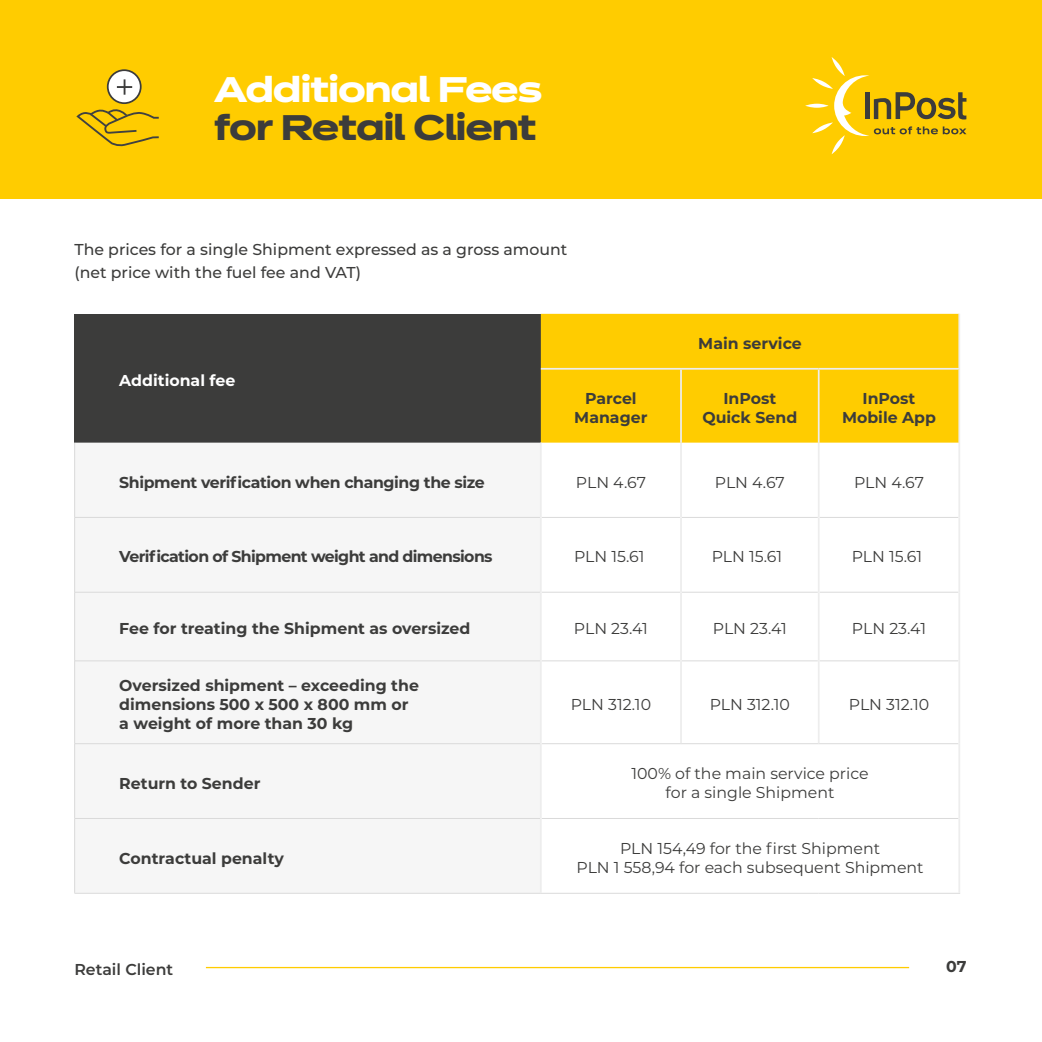
<style>
.page{position:relative;width:1042px;height:1042px;background:#fff}
.page>*{position:absolute;margin:0;border:0;box-sizing:border-box;transform-origin:0 0}
.t1{font:700 35px "Dinamit";letter-spacing:-.02em;color:#3c3c3b}
.t2{font:700 35px "Dinamit";letter-spacing:-.02em;color:#fff}
.t3{font:15.75px/18.9px "Montserrat";color:#3c3c3b;text-align:center}
.t4{font:700 15.75px/18.9px "Montserrat";color:#3c3c3b;text-align:center}
.t5{font:500 15.75px/22.8px "Montserrat";color:#3c3c3b}
.t6{font:700 15.75px "Montserrat";letter-spacing:-.04em;color:#3c3c3b}
.t7{font:700 15.75px "Montserrat";letter-spacing:-.025em;color:#3c3c3b}
.t8{font:700 15.75px "Montserrat";color:#fff}
.t9{font:600 15.75px "Montserrat";color:#3c3c3b}
</style>
<div class="page">
<div style="left:0;top:0;width:1042px;height:198px;background:#fc0"></div>
<svg style="left:805px;top:104px;width:23px;height:4px"></svg>
<svg style="left:812px;top:57px;width:154px;height:97px"></svg>
<div style="left:108px;top:70px;width:33px;height:33px;background:#fff;border-radius:50%"></div>
<div style="left:107px;top:69px;width:35px;height:35px;border:2px solid #3c3c3b;border-radius:50%"></div>
<svg style="left:76px;top:109px;width:83px;height:38px"></svg>
<svg style="left:117px;top:79px;width:15px;height:16px"></svg>
<div style="left:75px;top:314px;width:466px;height:129px;background:#3c3c3b"></div>
<div style="left:541px;top:314px;width:417px;height:129px;background:#fc0"></div>
<div style="left:75px;top:443px;width:465px;height:450px;background:#f6f6f6"></div>
<hr style="left:75px;top:517px;width:465px;height:1px;background:#dadada">
<hr style="left:542px;top:517px;width:138px;height:1px;background:#dadada">
<hr style="left:682px;top:517px;width:136px;height:1px;background:#dadada">
<hr style="left:819px;top:517px;width:139px;height:1px;background:#dadada">
<hr style="left:75px;top:592px;width:465px;height:1px;background:#dadada">
<hr style="left:542px;top:592px;width:138px;height:1px;background:#dadada">
<hr style="left:682px;top:592px;width:136px;height:1px;background:#dadada">
<hr style="left:819px;top:592px;width:139px;height:1px;background:#dadada">
<hr style="left:75px;top:660px;width:465px;height:1px;background:#dadada">
<hr style="left:542px;top:660px;width:138px;height:1px;background:#dadada">
<hr style="left:682px;top:660px;width:136px;height:1px;background:#dadada">
<hr style="left:819px;top:660px;width:139px;height:1px;background:#dadada">
<hr style="left:75px;top:743px;width:465px;height:1px;background:#dadada">
<hr style="left:542px;top:743px;width:139px;height:1px;background:#dadada">
<hr style="left:681px;top:743px;width:138px;height:1px;background:#dadada">
<hr style="left:819px;top:743px;width:139px;height:1px;background:#dadada">
<hr style="left:75px;top:818px;width:465px;height:1px;background:#dadada">
<hr style="left:542px;top:818px;width:139px;height:1px;background:#dadada">
<hr style="left:681px;top:818px;width:138px;height:1px;background:#dadada">
<hr style="left:819px;top:818px;width:139px;height:1px;background:#dadada">
<hr style="left:74px;top:893px;width:467px;height:1px;background:#dadada">
<hr style="left:541px;top:893px;width:140px;height:1px;background:#dadada">
<hr style="left:681px;top:893px;width:138px;height:1px;background:#dadada">
<hr style="left:819px;top:893px;width:141px;height:1px;background:#dadada">
<hr style="left:680px;top:370px;width:2px;height:73px;background:#ededed">
<hr style="left:818px;top:370px;width:1px;height:73px;background:#ededed">
<hr style="left:680px;top:443px;width:2px;height:74px;background:#ededed">
<hr style="left:818px;top:443px;width:1px;height:74px;background:#ededed">
<hr style="left:680px;top:517px;width:2px;height:75px;background:#ededed">
<hr style="left:818px;top:517px;width:1px;height:75px;background:#ededed">
<hr style="left:680px;top:592px;width:2px;height:69px;background:#ededed">
<hr style="left:818px;top:592px;width:1px;height:69px;background:#ededed">
<hr style="left:680px;top:661px;width:2px;height:82px;background:#ededed">
<hr style="left:818px;top:661px;width:1px;height:82px;background:#ededed">
<hr style="left:958px;top:314px;width:2px;height:54px;background:#ededed">
<hr style="left:958px;top:370px;width:2px;height:73px;background:#ededed">
<hr style="left:958px;top:443px;width:2px;height:74px;background:#ededed">
<hr style="left:958px;top:517px;width:2px;height:75px;background:#ededed">
<hr style="left:958px;top:592px;width:2px;height:69px;background:#ededed">
<hr style="left:958px;top:661px;width:2px;height:83px;background:#ededed">
<hr style="left:958px;top:744px;width:2px;height:74px;background:#ededed">
<hr style="left:958px;top:818px;width:2px;height:75px;background:#ededed">
<hr style="left:540px;top:443px;width:2px;height:74px;background:#ededed">
<hr style="left:540px;top:517px;width:2px;height:75px;background:#ededed">
<hr style="left:540px;top:592px;width:2px;height:69px;background:#ededed">
<hr style="left:540px;top:661px;width:2px;height:83px;background:#ededed">
<hr style="left:540px;top:744px;width:2px;height:74px;background:#ededed">
<hr style="left:540px;top:818px;width:2px;height:75px;background:#ededed">
<hr style="left:74px;top:443px;width:1px;height:74px;background:#dadada">
<hr style="left:74px;top:517px;width:1px;height:75px;background:#dadada">
<hr style="left:74px;top:592px;width:1px;height:69px;background:#dadada">
<hr style="left:74px;top:661px;width:1px;height:83px;background:#dadada">
<hr style="left:74px;top:744px;width:1px;height:74px;background:#dadada">
<hr style="left:74px;top:818px;width:1px;height:75px;background:#dadada">
<hr style="left:541px;top:368px;width:140px;height:2px;background:#ededed">
<hr style="left:681px;top:368px;width:138px;height:2px;background:#ededed">
<hr style="left:819px;top:368px;width:141px;height:2px;background:#ededed">
<hr style="left:206px;top:967px;width:703px;height:1px;background:#fc0">
<h1 class="t2" style="left:214px;top:59px;width:330px">Additional Fees</h1>
<h1 class="t1" style="left:214px;top:98px;width:324px">for Retail Client</h1>
<p class="t5" style="left:74px;top:237px;width:494px">The prices for a single Shipment expressed as a gross amount (net price with the fuel fee and VAT)</p>
<p class="t8" style="left:119px;top:369px;width:118px">Additional fee</p>
<p class="t4" style="left:698px;top:333px;width:105px">Main service</p>
<p class="t4" style="left:574px;top:388px;width:75px">Parcel<br>Manager</p>
<p class="t4" style="left:702px;top:388px;width:96px">InPost<br>Quick Send</p>
<p class="t4" style="left:842px;top:388px;width:95px">InPost<br>Mobile App</p>
<p class="t7" style="left:119px;top:471px;width:367px">Shipment verification when changing the size</p>
<p class="t3" style="left:576px;top:472px;width:71px">PLN 4.67</p>
<p class="t3" style="left:715px;top:472px;width:71px">PLN 4.67</p>
<p class="t3" style="left:854px;top:472px;width:71px">PLN 4.67</p>
<p class="t6" style="left:119px;top:545px;width:375px">Verification of Shipment weight and dimensions</p>
<p class="t3" style="left:574px;top:547px;width:72px">PLN 15.61</p>
<p class="t3" style="left:712px;top:547px;width:72px">PLN 15.61</p>
<p class="t3" style="left:852px;top:547px;width:72px">PLN 15.61</p>
<p class="t4" style="left:119px;top:618px;width:353px">Fee for treating the Shipment as oversized</p>
<p class="t3" style="left:574px;top:618px;width:76px">PLN 23.41</p>
<p class="t3" style="left:713px;top:618px;width:76px">PLN 23.41</p>
<p class="t3" style="left:852px;top:618px;width:76px">PLN 23.41</p>
<p class="t4" style="left:119px;top:675px;width:301px;text-align:left">Oversized shipment – exceeding the dimensions 500 x 500 x 800 mm or a weight of more than 30 kg</p>
<p class="t3" style="left:571px;top:694px;width:82px">PLN 312.10</p>
<p class="t3" style="left:710px;top:694px;width:82px">PLN 312.10</p>
<p class="t3" style="left:849px;top:694px;width:82px">PLN 312.10</p>
<p class="t4" style="left:119px;top:773px;width:143px">Return to Sender</p>
<p class="t3" style="left:631px;top:764px;width:239px">100% of the main service price for a single Shipment</p>
<p class="t4" style="left:119px;top:848px;width:166px">Contractual penalty</p>
<p class="t3" style="left:576px;top:838px;width:348px">PLN 154,49 for the first Shipment<br>PLN 1 558,94 for each subsequent Shipment</p>
<p class="t9" style="left:74px;top:958px;width:100px">Retail Client</p>
<p class="t4" style="left:946px;top:956px;width:22px">07</p>
</div>
